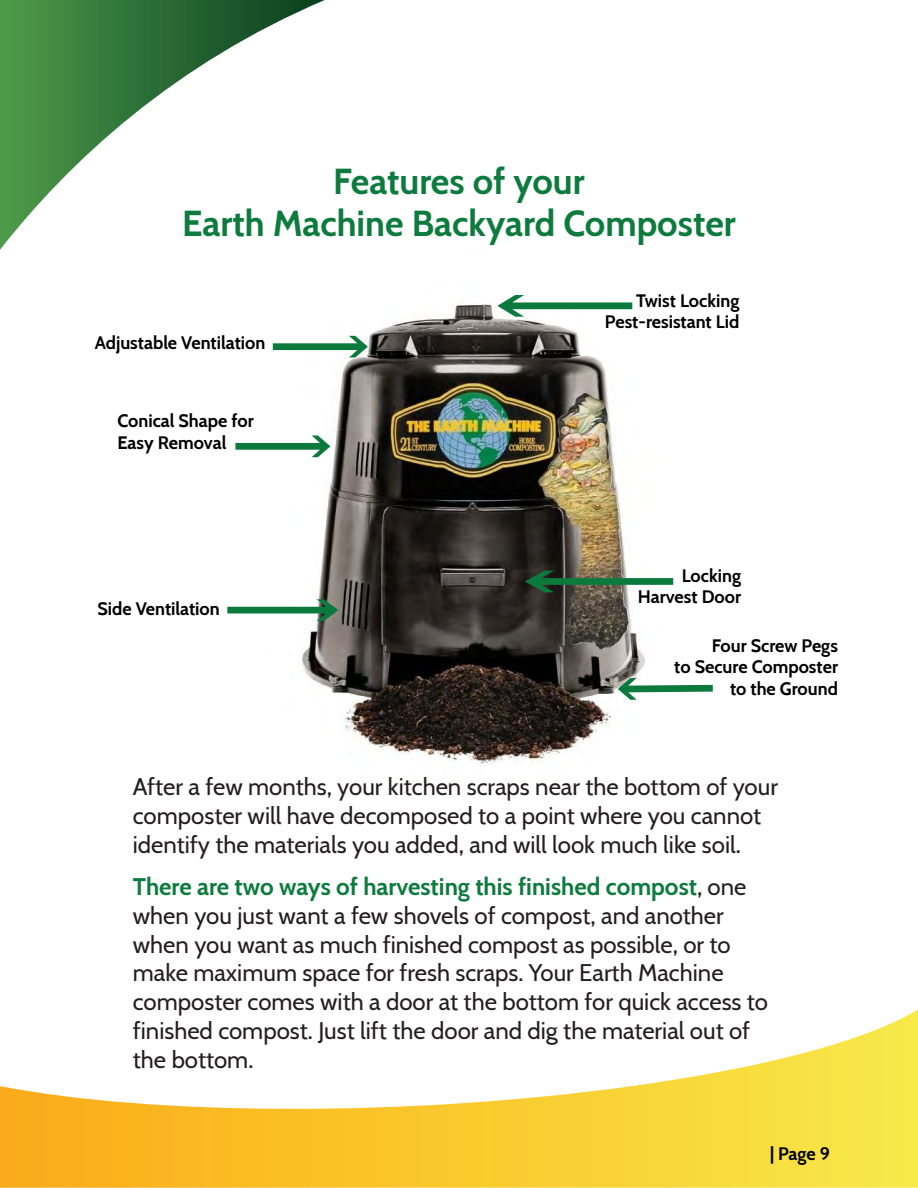
<style>
.page{position:relative;width:918px;height:1188px;background:#fff}
.page>*{position:absolute;margin:0;border:0;box-sizing:border-box;transform-origin:0 0}
.t1{font:700 36px "Cabin";color:#0e7b3e}
.t2{font:24px/28.8px "Cabin";color:#231f20}
.t3{font:700 18px "Cabin";color:#000}
.s1{font-weight:700;color:#0e7b3e}
</style>
<div class="page">
<svg style="left:0;top:1010px;width:918px;height:178px"></svg>
<svg style="left:0;top:0;width:325px;height:250px"></svg>
<img style="left:188px;top:248px;width:486px;height:516px">
<svg style="left:273px;top:336px;width:95px;height:22px"></svg>
<svg style="left:235px;top:435px;width:95px;height:22px"></svg>
<svg style="left:618px;top:678px;width:95px;height:22px"></svg>
<svg style="left:497px;top:295px;width:135px;height:22px"></svg>
<svg style="left:227px;top:599px;width:112px;height:22px"></svg>
<svg style="left:525px;top:571px;width:148px;height:21px"></svg>
<p class="t1" style="left:333px;top:153px;width:253px">Features of your</p>
<p class="t1" style="left:182px;top:195px;width:555px">Earth Machine Backyard Composter</p>
<p class="t3" style="left:95px;top:328px;width:172px">Adjustable Ventilation</p>
<p class="t3" style="left:117px;top:407px;width:138px">Conical Shape for</p>
<p class="t3" style="left:117px;top:429px;width:110px">Easy Removal</p>
<p class="t3" style="left:97px;top:594px;width:124px">Side Ventilation</p>
<p class="t3" style="left:636px;top:286px;width:105px">Twist Locking</p>
<p class="t3" style="left:605px;top:308px;width:136px">Pest-resistant Lid</p>
<p class="t3" style="left:682px;top:561px;width:61px">Locking</p>
<p class="t3" style="left:638px;top:583px;width:105px">Harvest Door</p>
<p class="t3" style="left:712px;top:631px;width:128px">Four Screw Pegs</p>
<p class="t3" style="left:674px;top:653px;width:165px">to Secure Composter</p>
<p class="t3" style="left:730px;top:675px;width:109px">to the Ground</p>
<p class="t2" style="left:133px;top:771px;width:647px">After a few months, your kitchen scraps near the bottom of your composter will have decomposed to a point where you cannot identify the materials you added, and will look much like soil.</p>
<p class="t2" style="left:133px;top:871px;width:637px"><span class="s1">There are two ways of harvesting this finished compost</span>, one when you just want a few shovels of compost, and another when you want as much finished compost as possible, or to make maximum space for fresh scraps. Your Earth Machine composter comes with a door at the bottom for quick access to finished compost. Just lift the door and dig the material out of the bottom.</p>
<p class="t3" style="left:770px;top:1140px;width:61px">| Page 9</p>
</div>
